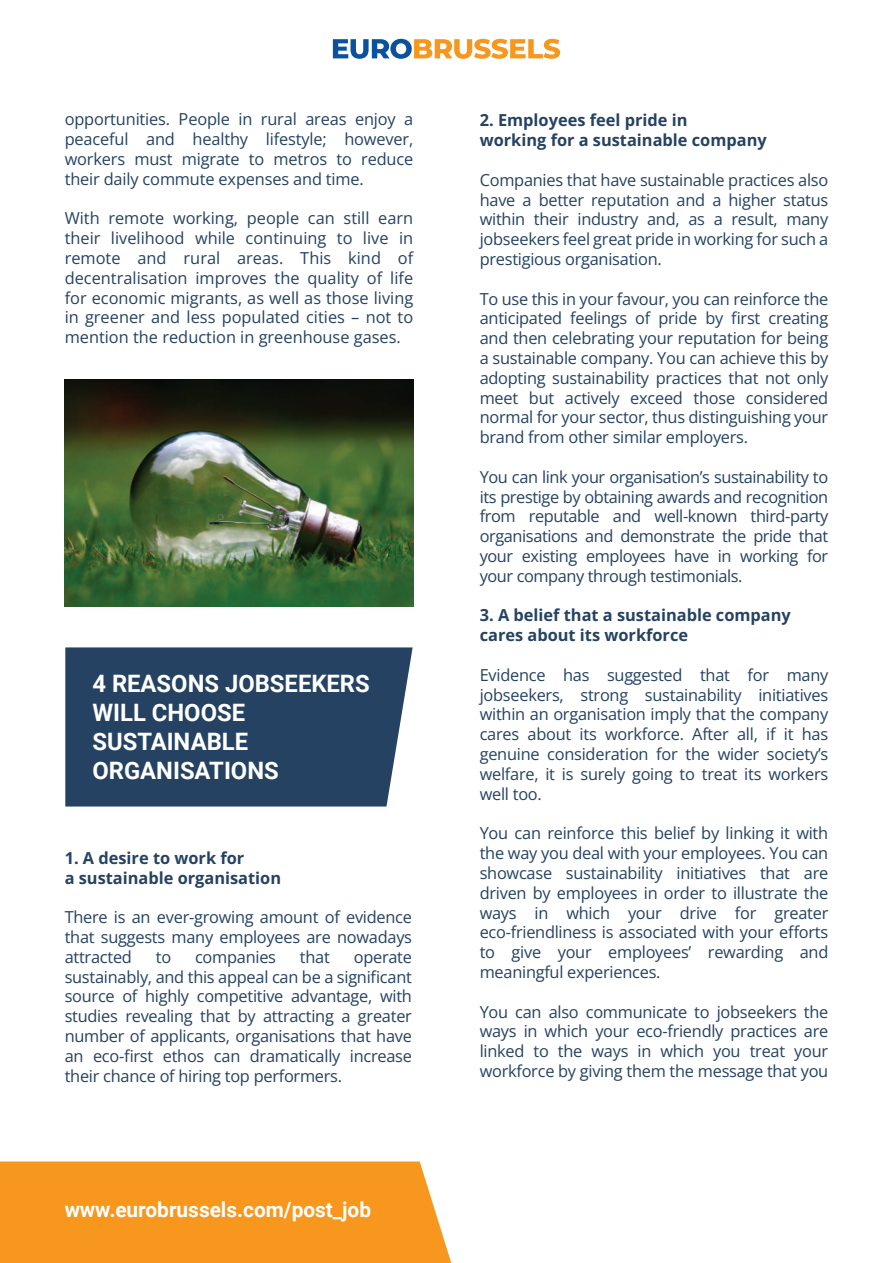
<style>
.page{position:relative;width:893px;height:1263px;background:#fff}
.page>*{position:absolute;margin:0;border:0;box-sizing:border-box;transform-origin:0 0}
.t1{font:700 24px/28.8px "Roboto";color:#fff}
.t2{font:700 21px "Roboto";color:#fff}
.t3{font:16.5px/19.8px "Open Sans";letter-spacing:-.015em;color:#254262;text-align:justify}
.t4{font:700 16.5px/19.8px "Open Sans";color:#254262}
</style>
<div class="page">
<div style="left:65px;top:647px;width:348px;height:159px;background:#254262"></div>
<img style="left:65px;top:380px;width:348px;height:226px">
<div style="left:0;top:1161px;width:451px;height:102px;background:#f7971d"></div>
<svg style="left:333px;top:39px;width:227px;height:20px"></svg>
<p class="t3" style="left:65px;top:109px;width:350px">opportunities. People in rural areas enjoy a peaceful and healthy lifestyle; however, workers must migrate to metros to reduce their daily commute expenses and time.</p>
<p class="t3" style="left:65px;top:208px;width:350px">With remote working, people can still earn their livelihood while continuing to live in remote and rural areas. This kind of decentralisation improves the quality of life for economic migrants, as well as those living in greener and less populated cities – not to mention the reduction in greenhouse gases.</p>
<h1 class="t1" style="left:92px;top:668px;width:279px">4 REASONS JOBSEEKERS<br>WILL CHOOSE<br>SUSTAINABLE<br>ORGANISATIONS</h1>
<p class="t4" style="left:65px;top:847px;width:218px">1. A desire to work for<br>a sustainable organisation</p>
<p class="t3" style="left:65px;top:907px;width:349px">There is an ever-growing amount of evidence that suggests many employees are nowadays attracted</p>
<p class="t3" style="left:156px;top:946px;width:17px">to</p>
<p class="t3" style="left:195px;top:946px;width:83px">companies</p>
<p class="t3" style="left:300px;top:946px;width:31px">that</p>
<p class="t3" style="left:65px;top:946px;width:349px;text-indent:289px">operate sustainably, and this appeal can be a significant source of highly competitive advantage, with studies revealing that by attracting a greater number of applicants, organisations that have an eco-first ethos can dramatically increase their chance of hiring top performers.</p>
<p class="t2" style="left:65px;top:1195px;width:308px">www.eurobrussels.com/post_job</p>
<p class="t4" style="left:480px;top:110px;width:289px">2. Employees feel pride in<br>working for a sustainable company</p>
<p class="t3" style="left:480px;top:170px;width:350px">Companies that have sustainable practices also have a better reputation and a higher status within their industry and, as a result, many jobseekers feel great pride in working for such a prestigious organisation.</p>
<p class="t3" style="left:480px;top:288px;width:350px">To use this in your favour, you can reinforce the anticipated feelings of pride by first creating and then celebrating your reputation for being a sustainable company. You can achieve this by adopting sustainability practices that not only meet but actively exceed those considered normal for your sector, thus distinguishing your brand from other similar employers.</p>
<p class="t3" style="left:480px;top:467px;width:350px">You can link your organisation’s sustainability to its prestige by obtaining awards and recognition from reputable and well-known third-party organisations and demonstrate the pride that your existing employees have in working for your company through testimonials.</p>
<p class="t4" style="left:480px;top:605px;width:313px">3. A belief that a sustainable company cares about its workforce</p>
<p class="t3" style="left:480px;top:665px;width:350px">Evidence has suggested that for many jobseekers, strong sustainability initiatives within an organisation imply that the company cares about its workforce. After all, if it has genuine consideration for the wider society’s welfare, it is surely going to treat its workers well too.</p>
<p class="t3" style="left:480px;top:823px;width:350px">You can reinforce this belief by linking it with the way you deal with your employees. You can showcase sustainability initiatives that are driven by employees in order to illustrate the ways in which your drive for greater eco-friendliness is associated with your efforts to give your employees’ rewarding and meaningful experiences.</p>
<p class="t3" style="left:480px;top:1001px;width:350px">You can also communicate to jobseekers the ways in which your eco-friendly practices are linked to the ways in which you treat your workforce by giving them the message that you</p>
</div>
